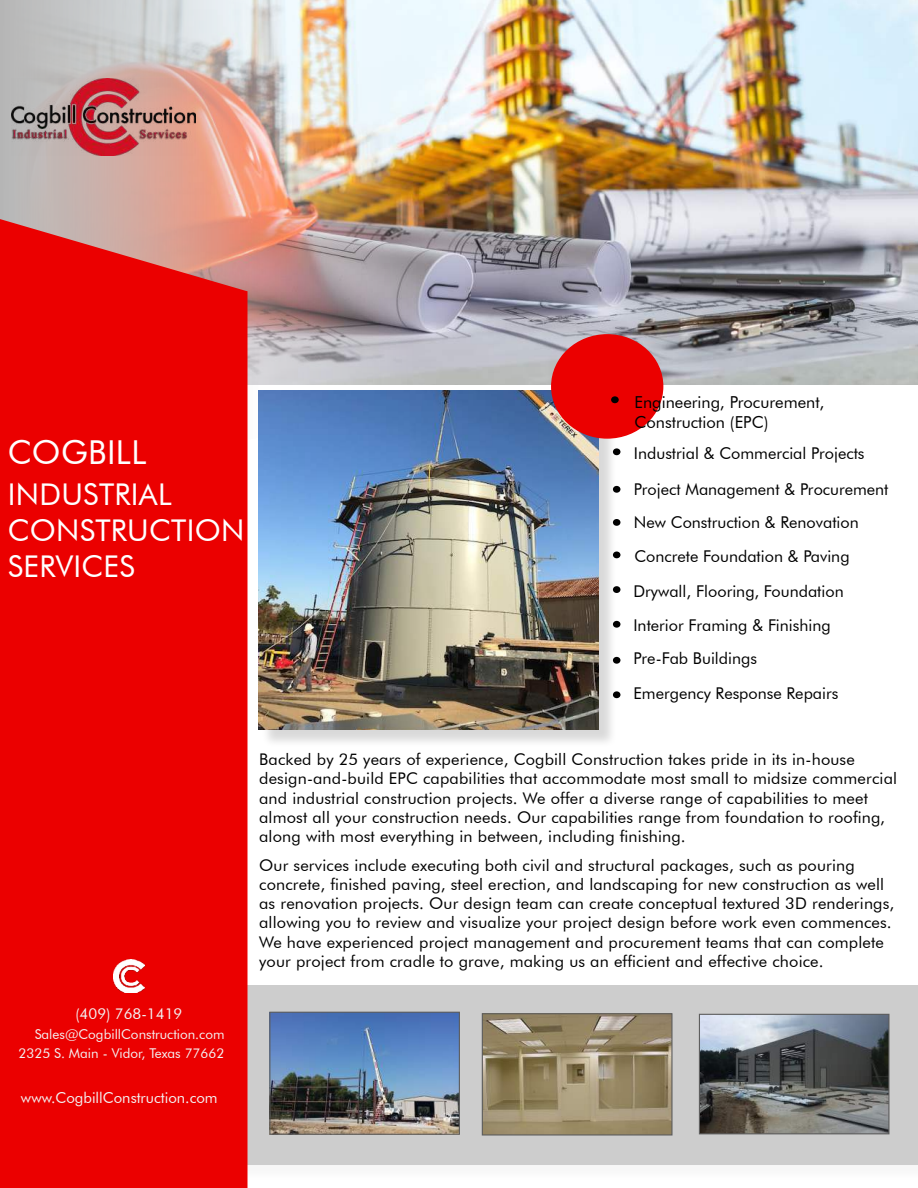
<style>
.page{position:relative;width:918px;height:1188px;background:#fff}
.page>*{position:absolute;margin:0;border:0;box-sizing:border-box;transform-origin:0 0}
.t1{font:59.1px "Futura BT";color:#000;scale:1.1 1}
.t2{font:58.5px/103.1px "Futura BT";color:#000;scale:1.1 1}
.t3{font:33px "Futura BT";letter-spacing:.01em;color:#fff}
.t4{font:30px/36px "Futura BT";letter-spacing:.01em;color:#fff}
.t5{font:16.5px/19.8px "Futura BT";color:#000}
.t6{font:16.2px/33px "Futura BT";color:#000}
.t7{font:16.05px/19.4px "Futura BT";letter-spacing:.01em;color:#000}
.t8{font:15px "Futura BT";color:#f3f3f3}
.t9{font:13.5px "Futura BT";color:#f3f3f3}
</style>
<div class="page">
<div style="left:261px;top:393px;width:356px;height:356px;background:#000;opacity:.15"></div>
<img style="left:259px;top:391px;width:339px;height:339px">
<img style="left:279px;top:0;width:639px;height:385px">
<div style="left:182px;top:988px;width:736px;height:196px;background:#f9f9f9"></div>
<div style="left:180px;top:986px;width:738px;height:179px;background:#cdcdcd"></div>
<svg style="left:0;top:0;width:279px;height:477px;background:#ceb7b3"></svg>
<div style="left:0;top:214px;width:248px;height:974px;background:#eb0000"></div>
<img style="left:114px;top:959px;width:30px;height:33px">
<img style="left:12px;top:78px;width:183px;height:78px">
<div style="left:552px;top:335px;width:111px;height:103px;background:#eb0000;border-radius:50%"></div>
<div style="left:551px;top:334px;width:112px;height:105px;border:2px solid #eb0000;border-radius:50%"></div>
<img style="left:484px;top:1015px;width:187px;height:119px">
<div style="left:482px;top:1013px;width:191px;height:123px;border:1px solid #5e5e5e"></div>
<img style="left:701px;top:1016px;width:187px;height:116px">
<div style="left:699px;top:1014px;width:191px;height:120px;border:1px solid #5e5e5e"></div>
<img style="left:271px;top:1014px;width:187px;height:119px">
<div style="left:269px;top:1012px;width:191px;height:123px;border:1px solid #5e5e5e"></div>
<h3 class="t3" style="left:8px;top:439px;width:140px">COGBILL</h3>
<h3 class="t4" style="left:8px;top:478px;width:238px">INDUSTRIAL<br>CONSTRUCTION<br>SERVICES</h3>
<h1 class="t1" style="left:605px;top:375px;width:19px">·</h1>
<h2 class="t2" style="left:607px;top:405px;width:19px">· ·</h2>
<h2 class="t2" style="left:607px;top:543px;width:19px">·</h2>
<h2 class="t2" style="left:607px;top:577px;width:19px">·</h2>
<h2 class="t2" style="left:607px;top:613px;width:19px">·</h2>
<h2 class="t2" style="left:607px;top:648px;width:19px">·</h2>
<h2 class="t2" style="left:607px;top:442px;width:19px">·</h2>
<h2 class="t2" style="left:607px;top:475px;width:19px">·</h2>
<p class="t5" style="left:635px;top:393px;width:191px">Engineering, Procurement,<br>Construction (EPC)</p>
<p class="t6" style="left:634px;top:438px;width:232px">Industrial &amp; Commercial Projects</p>
<p class="t6" style="left:634px;top:474px;width:256px">Project Management &amp; Procurement<br>New Construction &amp; Renovation</p>
<p class="t6" style="left:635px;top:541px;width:217px">Concrete Foundation &amp; Paving</p>
<p class="t6" style="left:633px;top:576px;width:212px">Drywall, Flooring, Foundation</p>
<p class="t6" style="left:633px;top:611px;width:199px">Interior Framing &amp; Finishing<br>Pre-Fab Buildings</p>
<p class="t6" style="left:633px;top:678px;width:206px">Emergency Response Repairs</p>
<p class="t8" style="left:75px;top:1008px;width:109px">(409) 768-1419</p>
<p class="t9" style="left:35px;top:1029px;width:191px">Sales@CogbillConstruction.com</p>
<p class="t9" style="left:18px;top:1048px;width:208px">2325 S. Main - Vidor, Texas 77662</p>
<p class="t8" style="left:21px;top:1091px;width:198px">www.CogbillConstruction.com</p>
<p class="t7" style="left:259px;top:751px;width:639px">Backed by 25 years of experience, Cogbill Construction takes pride in its in-house design-and-build EPC capabilities that accommodate most small to midsize commercial and industrial construction projects. We offer a diverse range of capabilities to meet almost all your construction needs. Our capabilities range from foundation to roofing, along with most everything in between, including finishing.</p>
<p class="t7" style="left:259px;top:856px;width:637px">Our services include executing both civil and structural packages, such as pouring concrete, finished paving, steel erection, and landscaping for new construction as well as renovation projects. Our design team can create conceptual textured 3D renderings, allowing you to review and visualize your project design before work even commences.<br>We have experienced project management and procurement teams that can complete your project from cradle to grave, making us an efficient and effective choice.</p>
</div>
